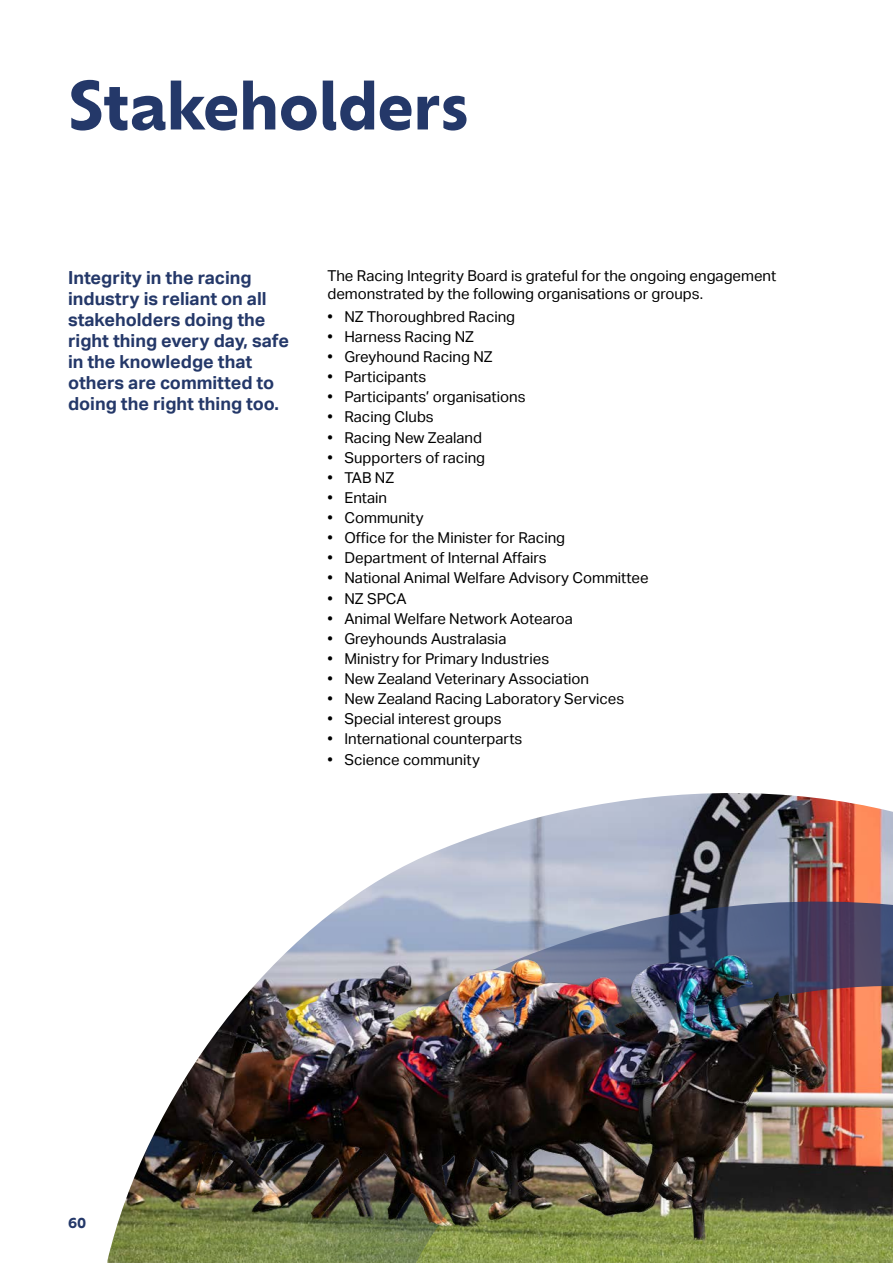
<style>
.page{position:relative;width:893px;height:1263px;background:#fff}
.page>*{position:absolute;margin:0;border:0;box-sizing:border-box;transform-origin:0 0}
.t1{font:700 65.25px "Ofelia Display";color:#243869}
.t2{font:700 18px/21px "Aktiv Grotesk";color:#243869}
.t3{font:15px/18px "Aktiv Grotesk";color:#000}
.t4{font:700 13.5px "Ofelia Display";color:#243869}
</style>
<div class="page">
<img style="left:107px;top:793px;width:786px;height:470px">
<svg style="left:130px;top:845px;width:48px;height:418px"></svg>
<img style="left:178px;top:814px;width:715px;height:449px">
<h1 class="t1" style="left:68px;top:58px;width:402px">Stakeholders</h1>
<p class="t2" style="left:68px;top:267px;width:222px">Integrity in the racing industry is reliant on all stakeholders doing the right thing every day, safe in the knowledge that others are committed to doing the right thing too.</p>
<p class="t3" style="left:327px;top:267px;width:450px">The Racing Integrity Board is grateful for the ongoing engagement demonstrated by the following organisations or groups.</p>
<p class="t3" style="left:327px;top:307px;width:189px">• NZ Thoroughbred Racing</p>
<p class="t3" style="left:327px;top:328px;width:148px">• Harness Racing NZ</p>
<p class="t3" style="left:327px;top:348px;width:167px">• Greyhound Racing NZ</p>
<p class="t3" style="left:327px;top:368px;width:100px">• Participants</p>
<p class="t3" style="left:327px;top:388px;width:200px">• Participants’ organisations</p>
<p class="t3" style="left:327px;top:408px;width:108px">• Racing Clubs</p>
<p class="t3" style="left:327px;top:428px;width:156px">• Racing New Zealand</p>
<p class="t3" style="left:327px;top:448px;width:159px">• Supporters of racing</p>
<p class="t3" style="left:327px;top:469px;width:68px">• TAB NZ</p>
<p class="t3" style="left:327px;top:489px;width:61px">• Entain</p>
<p class="t3" style="left:327px;top:509px;width:98px">• Community</p>
<p class="t3" style="left:327px;top:529px;width:239px">• Office for the Minister for Racing</p>
<p class="t3" style="left:327px;top:549px;width:221px">• Department of Internal Affairs</p>
<p class="t3" style="left:327px;top:569px;width:323px">• National Animal Welfare Advisory Committee</p>
<p class="t3" style="left:327px;top:589px;width:81px">• NZ SPCA</p>
<p class="t3" style="left:327px;top:609px;width:247px">• Animal Welfare Network Aotearoa</p>
<p class="t3" style="left:327px;top:630px;width:180px">• Greyhounds Australasia</p>
<p class="t3" style="left:327px;top:650px;width:223px">• Ministry for Primary Industries</p>
<p class="t3" style="left:327px;top:670px;width:263px">• New Zealand Veterinary Association</p>
<p class="t3" style="left:327px;top:690px;width:298px">• New Zealand Racing Laboratory Services</p>
<p class="t3" style="left:327px;top:710px;width:176px">• Special interest groups</p>
<p class="t3" style="left:327px;top:730px;width:197px">• International counterparts</p>
<p class="t3" style="left:327px;top:750px;width:154px">• Science community</p>
<p class="t4" style="left:68px;top:1213px;width:20px">60</p>
</div>
